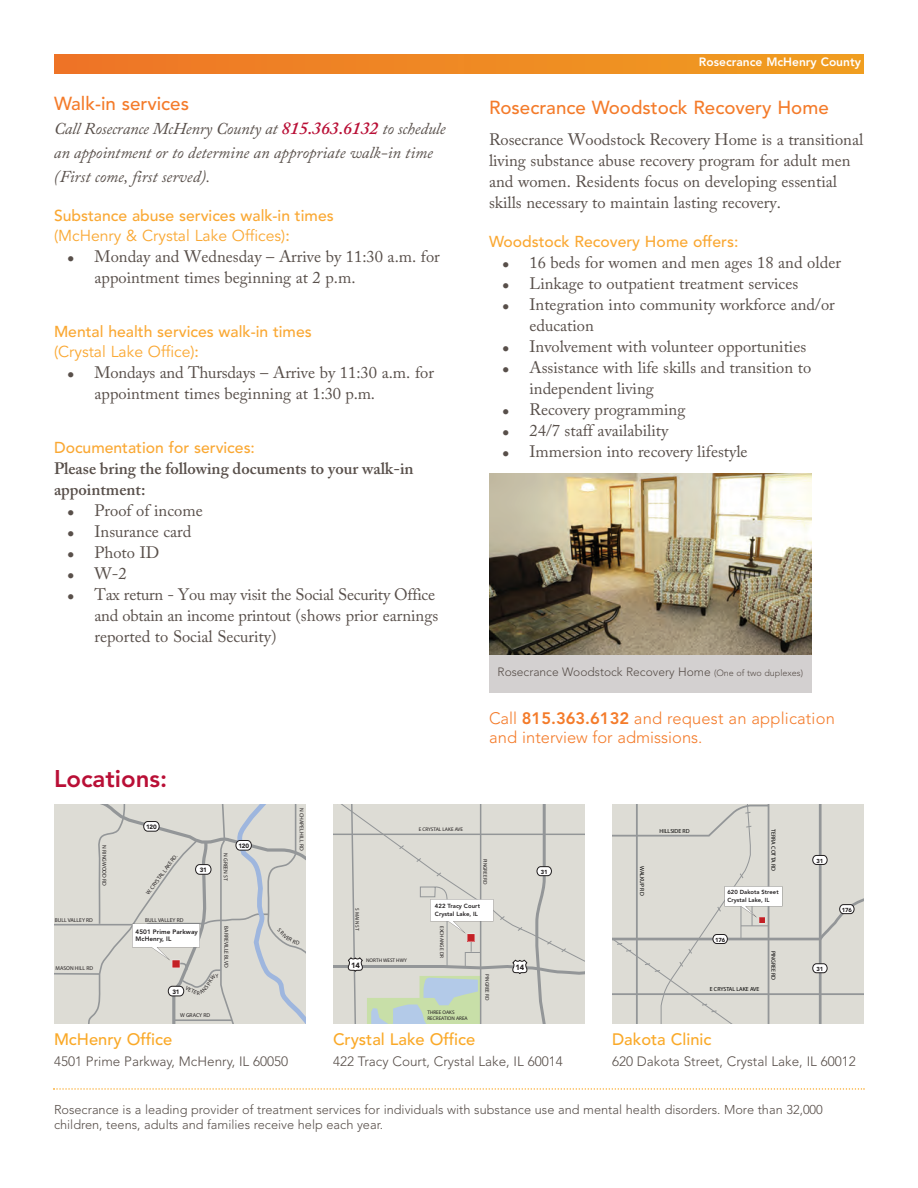
<style>
.page{position:relative;width:918px;height:1188px;background:#fff}
.page>*{position:absolute;margin:0;border:0;box-sizing:border-box;transform-origin:0 0}
.t1{font:800 24px "Avenir LT Pro";color:#b90f36}
.t2{font:500 18.75px "Avenir";color:#f47b2a}
.t3{font:16.5px/21px "Adobe Caslon Pro";color:#584f4a}
.t4{font:italic 16.5px/24px "Adobe Caslon Pro";color:#584f4a}
.t5{font:300 16.5px/19.8px "Avenir";color:#f47b2a}
.t6{font:600 16.5px/21px "Adobe Caslon Pro";color:#584f4a}
.t7{font:500 16.5px "Avenir";color:#faa928}
.t8{font:500 15.75px "Avenir";color:#faa833}
.t9{font:15.75px "Avenir LT Pro";color:#faa833}
.t10{font:300 13.5px "Avenir";color:#584f4a}
.t11{font:300 12.75px/15.3px "Avenir";color:#584f4a}
.t12{font:300 12px "Avenir";color:#584f4a}
.t13{font:800 12px "Avenir LT Pro";color:#fff}
.t14{font:900 7.5px "Avenir";color:#231f20}
.t15{font:800 6.45px/7.6px "Avenir";letter-spacing:.01em;color:#201d1e}
.t16{font:900 6.3px "Avenir";letter-spacing:-.03em;color:#201d1e}
.t17{font:800 6px/7.2px "Avenir";letter-spacing:.01em;color:#201d1e}
.t18{font:5.85px "Avenir";color:#000}
.t19{font:800 5.85px/7.1px "Avenir";letter-spacing:.01em;color:#201d1e}
.t20{font:900 5.85px "Avenir";letter-spacing:-.03em;color:#201d1e}
.t21{font:5.55px "Myriad Pro";color:#231f20}
.t22{font:5.55px "Avenir";color:#231f20}
.t23{font:5.25px "Avenir";color:#231f20}
.t24{font:5.25px/6.3px "Myriad Pro";color:#231f20}
.s1{font-weight:600;font-size:18px;color:#b90f36}
.s2{font-family:"Avenir";font-weight:500}
.s3{font-size:9px}
.s4{font-family:"Avenir LT Pro";font-weight:800}
</style>
<div class="page">
<svg style="left:333px;top:804px;width:252px;height:219px;background:#d7d8d1"></svg>
<svg style="left:612px;top:804px;width:252px;height:219px;background:#d9d8d1"></svg>
<div style="left:713px;top:935px;width:14px;height:9px;background:#fff;border-radius:4px"></div>
<div style="left:713px;top:934px;width:14px;height:10px;border:1px solid #201d1e;border-radius:4px"></div>
<div style="left:813px;top:855px;width:14px;height:9px;background:#fff;border-radius:4px"></div>
<div style="left:813px;top:855px;width:14px;height:10px;border:1px solid #201d1e;border-radius:4px"></div>
<div style="left:840px;top:905px;width:14px;height:9px;background:#fff;border-radius:4px"></div>
<div style="left:840px;top:905px;width:14px;height:9px;border:1px solid #201d1e;border-radius:4px"></div>
<div style="left:813px;top:964px;width:14px;height:9px;background:#fff;border-radius:4px"></div>
<div style="left:813px;top:964px;width:14px;height:9px;border:1px solid #201d1e;border-radius:4px"></div>
<svg style="left:53px;top:1088px;width:812px;height:2px"></svg>
<div style="left:54px;top:54px;width:810px;height:19px;background:linear-gradient(to right,#ee7427,#f09e20)"></div>
<div style="left:489px;top:646px;width:323px;height:46px;background:#d3d0d0"></div>
<img style="left:489px;top:473px;width:323px;height:182px">
<svg style="left:54px;top:804px;width:252px;height:219px;background:#d8d8d2"></svg>
<p class="t2" style="left:54px;top:96px;width:137px">Walk-in services</p>
<p class="t4" style="left:54px;top:119px;width:393px">Call Rosecrance McHenry County at <span class="s1">815.363.6132</span> to schedule an appointment or to determine an appropriate walk-in time (First come, first served).</p>
<p class="t8" style="left:54px;top:209px;width:281px">Substance abuse services walk-in times</p>
<p class="t9" style="left:54px;top:230px;width:237px">(McHenry &amp; Crystal Lake Offices)<span class="s2">:</span></p>
<p class="t3" style="left:94px;top:248px;width:347px;text-indent:-27px">● Monday and Wednesday – Arrive by 11:30 a.m. for appointment times beginning at 2 p.m.</p>
<p class="t8" style="left:54px;top:325px;width:259px">Mental health services walk-in times</p>
<p class="t9" style="left:54px;top:346px;width:146px">(Crystal Lake Office)<span class="s2">:</span></p>
<p class="t3" style="left:94px;top:364px;width:341px;text-indent:-27px">● Mondays and Thursdays – Arrive by 11:30 a.m. for appointment times beginning at 1:30 p.m.</p>
<p class="t8" style="left:54px;top:441px;width:203px">Documentation for services:</p>
<p class="t6" style="left:54px;top:460px;width:361px">Please bring the following documents to your walk-in appointment:</p>
<p class="t3" style="left:68px;top:502px;width:137px">● Proof of income</p>
<p class="t3" style="left:68px;top:523px;width:126px">● Insurance card</p>
<p class="t3" style="left:68px;top:544px;width:93px">● Photo ID</p>
<p class="t3" style="left:68px;top:565px;width:61px">● W-2</p>
<p class="t3" style="left:94px;top:586px;width:345px;text-indent:-27px">● Tax return - You may visit the Social Security Office and obtain an income printout (shows prior earnings reported to Social Security)</p>
<h1 class="t1" style="left:54px;top:770px;width:115px">Locations:</h1>
<p class="t13" style="left:699px;top:58px;width:164px">Rosecrance McHenry County</p>
<p class="t2" style="left:489px;top:100px;width:341px">Rosecrance Woodstock Recovery Home</p>
<p class="t3" style="left:489px;top:131px;width:376px">Rosecrance Woodstock Recovery Home is a transitional living substance abuse recovery program for adult men and women. Residents focus on developing essential skills necessary to maintain lasting recovery.</p>
<p class="t8" style="left:489px;top:235px;width:251px">Woodstock Recovery Home offers:</p>
<p class="t3" style="left:503px;top:254px;width:340px">● 16 beds for women and men ages 18 and older</p>
<p class="t3" style="left:503px;top:275px;width:297px">● Linkage to outpatient treatment services</p>
<p class="t3" style="left:530px;top:296px;width:307px;text-indent:-27px">● Integration into community workforce and/or education</p>
<p class="t3" style="left:503px;top:338px;width:305px">● Involvement with volunteer opportunities</p>
<p class="t3" style="left:530px;top:359px;width:283px;text-indent:-27px">● Assistance with life skills and transition to independent living</p>
<p class="t3" style="left:503px;top:401px;width:184px">● Recovery programming</p>
<p class="t3" style="left:503px;top:422px;width:167px">● 24/7 staff availability</p>
<p class="t3" style="left:503px;top:443px;width:247px">● Immersion into recovery lifestyle</p>
<p class="t12" style="left:498px;top:667px;width:307px">Rosecrance Woodstock Recovery Home <span class="s3">(One of two duplexes)</span></p>
<p class="t5" style="left:489px;top:709px;width:347px">Call <span class="s4">815.363.6132</span> and request an application and interview for admissions.</p>
<p class="t21" style="left:107px;top:845px;width:42px;rotate:90deg">N RINGWOOD RD</p>
<p class="t22" style="left:55px;top:918px;width:40px">BULL VALLEY RD</p>
<p class="t22" style="left:56px;top:966px;width:39px">MASON HILL RD</p>
<p class="t16" style="left:146px;top:824px;width:12px">120</p>
<p class="t21" style="left:146px;top:893px;width:51px;rotate:-54deg">W. CRYSTAL LAKE RD.</p>
<p class="t22" style="left:145px;top:918px;width:40px">BULL VALLEY RD</p>
<p class="t16" style="left:200px;top:867px;width:9px">31</p>
<p class="t15" style="left:136px;top:928px;width:64px">4501 Prime Parkway<br>McHenry, IL</p>
<p class="t16" style="left:172px;top:989px;width:9px">31</p>
<p class="t22" style="left:180px;top:1013px;width:32px">W GRACY RD</p>
<p class="t21" style="left:228px;top:853px;width:29px;rotate:90deg">N GREEN ST</p>
<p class="t16" style="left:238px;top:843px;width:12px">120</p>
<p class="t21" style="left:228px;top:926px;width:43px;rotate:90deg">BARREVILLE BLVD</p>
<p class="t7" style="left:54px;top:1032px;width:120px">McHenry Office</p>
<p class="t10" style="left:54px;top:1055px;width:236px">4501 Prime Parkway, McHenry, IL 60050</p>
<p class="t21" style="left:304px;top:808px;width:44px;rotate:90deg">N CHAPEL HILL RD</p>
<p class="t23" style="left:419px;top:827px;width:46px">E CRYSTAL LAKE AVE</p>
<p class="t23" style="left:487px;top:859px;width:28px;rotate:90deg">PINGREE RD</p>
<p class="t17" style="left:435px;top:903px;width:47px">422 Tracy Court<br>Crystal Lake, IL</p>
<p class="t23" style="left:359px;top:908px;width:23px;rotate:90deg">S MAIN ST</p>
<p class="t23" style="left:444px;top:926px;width:33px;rotate:90deg">EXCHANGE DR</p>
<p class="t23" style="left:366px;top:959px;width:42px">NORTH WEST HWY</p>
<p class="t14" style="left:351px;top:962px;width:10px">14</p>
<p class="t14" style="left:516px;top:964px;width:10px">14</p>
<p class="t24" style="left:428px;top:1009px;width:42px">THREE OAKS<br>RECREATION AREA</p>
<p class="t23" style="left:489px;top:974px;width:28px;rotate:90deg">PINGREE RD</p>
<p class="t20" style="left:541px;top:869px;width:8px">31</p>
<p class="t7" style="left:333px;top:1032px;width:144px">Crystal Lake Office</p>
<p class="t10" style="left:333px;top:1055px;width:231px">422 Tracy Court, Crystal Lake, IL 60014</p>
<p class="t18" style="left:644px;top:866px;width:31px;rotate:90deg">WALKUP RD</p>
<p class="t18" style="left:660px;top:829px;width:32px">HILLSIDE RD</p>
<p class="t18" style="left:776px;top:829px;width:43px;rotate:90deg">TERRA COTTA RD</p>
<p class="t19" style="left:727px;top:889px;width:53px">620 Dakota Street<br>Crystal Lake, IL</p>
<p class="t20" style="left:715px;top:937px;width:11px">176</p>
<p class="t18" style="left:710px;top:987px;width:51px">E CRYSTAL LAKE AVE</p>
<p class="t18" style="left:776px;top:951px;width:31px;rotate:90deg">PINGREE RD</p>
<p class="t20" style="left:817px;top:858px;width:8px">31</p>
<p class="t20" style="left:842px;top:907px;width:11px">176</p>
<p class="t20" style="left:817px;top:966px;width:8px">31</p>
<p class="t7" style="left:612px;top:1032px;width:101px">Dakota Clinic</p>
<p class="t10" style="left:612px;top:1055px;width:245px">620 Dakota Street, Crystal Lake, IL 60012</p>
<p class="t11" style="left:54px;top:1103px;width:770px">Rosecrance is a leading provider of treatment services for individuals with substance use and mental health disorders. More than 32,000 children, teens, adults and families receive help each year.</p>
</div>
